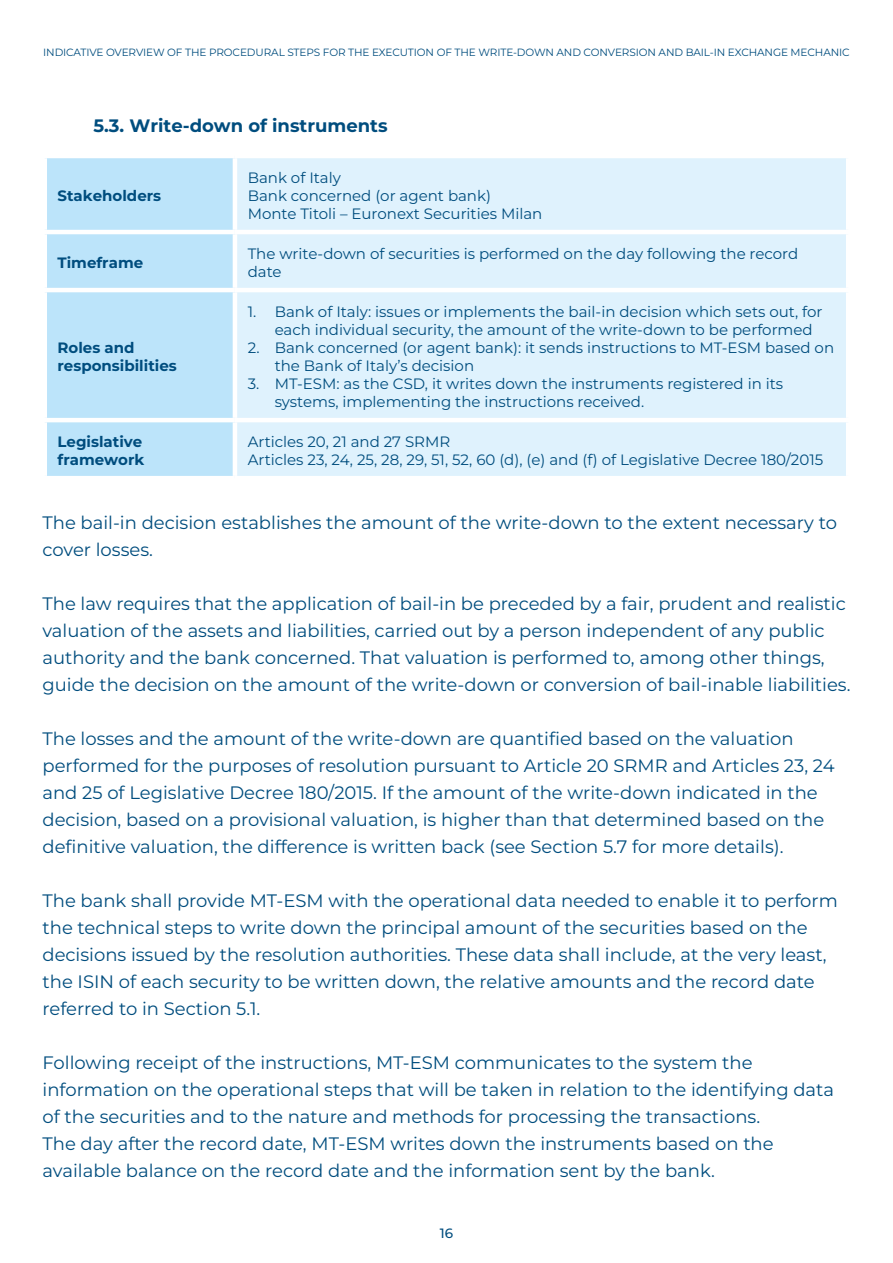
<style>
.page{position:relative;width:893px;height:1263px;background:#fff}
.page>*{position:absolute;margin:0;border:0;box-sizing:border-box;transform-origin:0 0}
.Testo_corrente{font:18px/27px "Montserrat";color:#004d7e}
.Testo_corrente-2{font:100 18px "Montserrat";color:#004d7e}
.elenco_tabella{font:15px/18px "Montserrat";color:#004d7e}
.t1{font:100 15px/18px "Montserrat";color:#004d7e}
.t2{font:100 13.5px "Montserrat";color:#014d7e}
.t3{font:10.5px "Montserrat";letter-spacing:-.01em;color:#014d7e}
</style>
<div class="page">
<div style="left:47px;top:158px;width:186px;height:318px;background:#bce4fa"></div>
<div style="left:237px;top:158px;width:609px;height:318px;background:#dff2fd"></div>
<hr style="left:43px;top:230px;width:192px;height:4px;background:#fff">
<hr style="left:235px;top:230px;width:615px;height:4px;background:#fff">
<hr style="left:43px;top:288px;width:192px;height:4px;background:#fff">
<hr style="left:235px;top:288px;width:615px;height:4px;background:#fff">
<hr style="left:43px;top:418px;width:192px;height:4px;background:#fff">
<hr style="left:235px;top:418px;width:615px;height:4px;background:#fff">
<p class="t3" style="left:43px;top:45px;width:808px">INDICATIVE OVERVIEW OF THE PROCEDURAL STEPS FOR THE EXECUTION OF THE WRITE-DOWN AND CONVERSION AND BAIL-IN EXCHANGE MECHANIC</p>
<p class="Testo_corrente-2" style="left:94px;top:114px;width:296px">5.3. Write-down of instruments</p>
<p class="t1" style="left:58px;top:187px;width:105px">Stakeholders</p>
<p class="elenco_tabella" style="left:248px;top:168px;width:95px">Bank of Italy</p>
<p class="elenco_tabella" style="left:248px;top:186px;width:245px">Bank concerned (or agent bank)</p>
<p class="elenco_tabella" style="left:248px;top:204px;width:296px">Monte Titoli – Euronext Securities Milan</p>
<p class="t1" style="left:58px;top:254px;width:87px">Timeframe</p>
<p class="elenco_tabella" style="left:248px;top:244px;width:552px">The write-down of securities is performed on the day following the record date</p>
<p class="t1" style="left:58px;top:339px;width:121px">Roles and responsibilities</p>
<p class="elenco_tabella" style="left:275px;top:302px;width:549px;text-indent:-27px">1. Bank of Italy: issues or implements the bail-in decision which sets out, for each individual security, the amount of the write-down to be performed</p>
<p class="elenco_tabella" style="left:275px;top:338px;width:561px;text-indent:-27px">2. Bank concerned (or agent bank): it sends instructions to MT-ESM based on the Bank of Italy’s decision</p>
<p class="elenco_tabella" style="left:275px;top:374px;width:510px;text-indent:-27px">3. MT-ESM: as the CSD, it writes down the instruments registered in its systems, implementing the instructions received.</p>
<p class="t1" style="left:58px;top:433px;width:88px">Legislative framework</p>
<p class="elenco_tabella" style="left:248px;top:432px;width:204px">Articles 20, 21 and 27 SRMR</p>
<p class="elenco_tabella" style="left:248px;top:450px;width:577px">Articles 23, 24, 25, 28, 29, 51, 52, 60 (d), (e) and (f) of Legislative Decree 180/2015</p>
<p class="Testo_corrente" style="left:43px;top:508px;width:796px">The bail-in decision establishes the amount of the write-down to the extent necessary to cover losses.</p>
<p class="Testo_corrente" style="left:43px;top:589px;width:809px">The law requires that the application of bail-in be preceded by a fair, prudent and realistic valuation of the assets and liabilities, carried out by a person independent of any public authority and the bank concerned. That valuation is performed to, among other things, guide the decision on the amount of the write-down or conversion of bail-inable liabilities.</p>
<p class="Testo_corrente" style="left:43px;top:724px;width:794px">The losses and the amount of the write-down are quantified based on the valuation performed for the purposes of resolution pursuant to Article 20 SRMR and Articles 23, 24 and 25 of Legislative Decree 180/2015. If the amount of the write-down indicated in the decision, based on a provisional valuation, is higher than that determined based on the definitive valuation, the difference is written back (see Section 5.7 for more details).</p>
<p class="Testo_corrente" style="left:43px;top:886px;width:797px">The bank shall provide MT-ESM with the operational data needed to enable it to perform the technical steps to write down the principal amount of the securities based on the decisions issued by the resolution authorities. These data shall include, at the very least, the ISIN of each security to be written down, the relative amounts and the record date referred to in Section 5.1.</p>
<p class="Testo_corrente" style="left:43px;top:1048px;width:793px">Following receipt of the instructions, MT-ESM communicates to the system the information on the operational steps that will be taken in relation to the identifying data of the securities and to the nature and methods for processing the transactions.</p>
<p class="Testo_corrente" style="left:43px;top:1129px;width:733px">The day after the record date, MT-ESM writes down the instruments based on the available balance on the record date and the information sent by the bank.</p>
<p class="t2" style="left:440px;top:1224px;width:15px">16</p>
</div>
